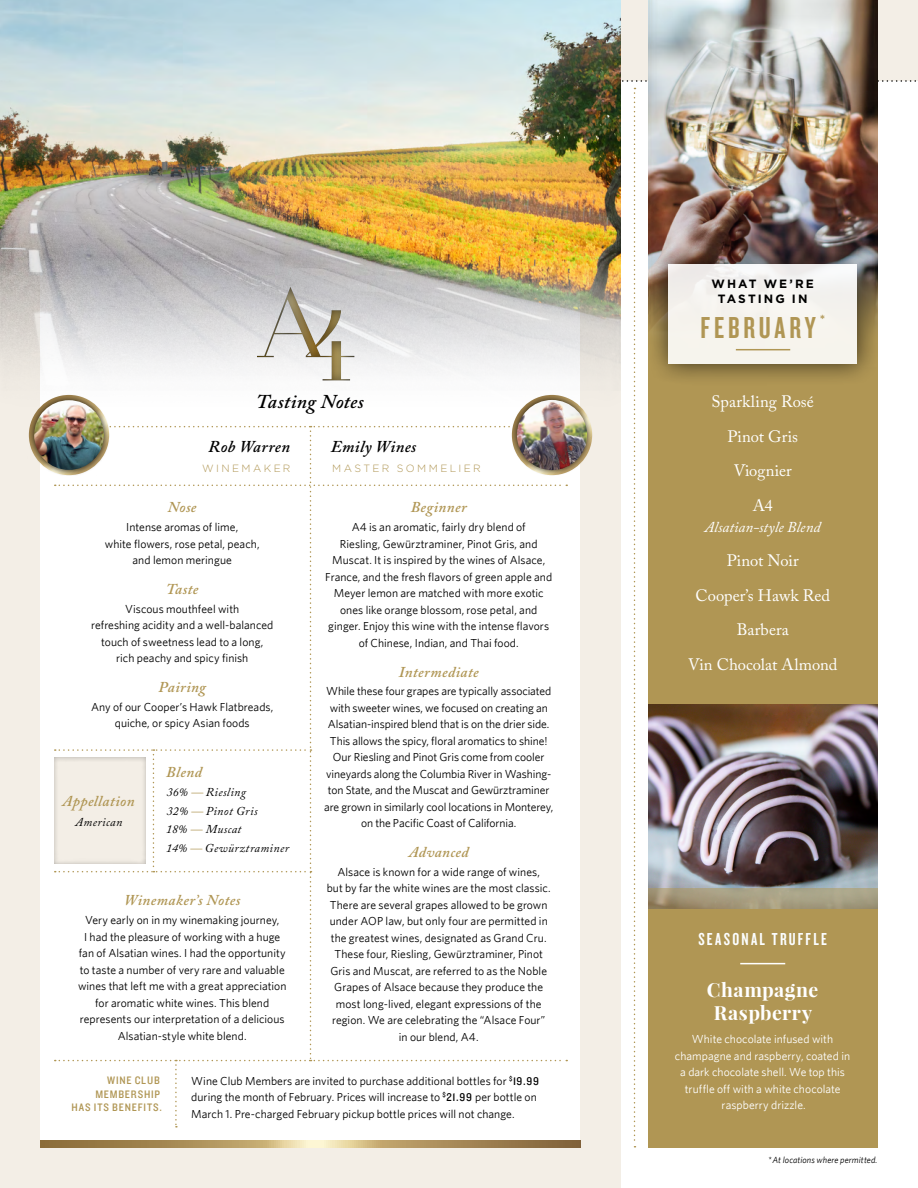
<style>
.page{position:relative;width:918px;height:1188px;background:#fff}
.page>*{position:absolute;margin:0;border:0;box-sizing:border-box;transform-origin:0 0}
.t1{font:31.5px "Knockout HTF48 Featherweight";letter-spacing:.12em;color:#b09654}
.t2{font:700 19.5px/22.5px "Playfair Display";letter-spacing:.025em;color:#fff;text-align:center}
.t3{font:italic 600 19.5px "Adobe Caslon Pro";letter-spacing:.015em;color:#000}
.t4{font:18px "Knockout HTF48 Featherweight";letter-spacing:.125em;color:#fcfeff}
.t5{font:16.5px/34.5px "Adobe Caslon Pro";color:#fff;text-align:center}
.t6{font:italic 600 16.5px "Adobe Caslon Pro";letter-spacing:.02em;color:#000}
.t7{font:italic 600 15px "Adobe Caslon Pro";letter-spacing:.025em;color:#b09654}
.t8{font:italic 15px "Adobe Caslon Pro";letter-spacing:.005em;color:#fff}
.t9{font:italic 12px/18.8px "Adobe Caslon Pro";letter-spacing:.035em;color:#000}
.t10{font:700 12px/15px "Gotham";letter-spacing:.17em;color:#000;text-align:center}
.t11{font:11.7px/16.5px "Whitney";color:#000;text-align:center}
.t12{font:11.7px/16.5px "Whitney";letter-spacing:.005em;color:#fff;text-align:center}
.t13{font:11.25px/13.5px "Knockout HTF30 Junior Welterwt";letter-spacing:.075em;color:#b09654;text-align:right}
.t14{font:300 10.5px "Gotham";letter-spacing:.225em;color:#b09654}
.t15{font:italic 9px "Whitney";letter-spacing:.01em;color:#000}
.s1{color:#b09654}
.s2{font-family:"Knockout HTF30 Junior Welterwt"}
</style>
<div class="page">
<div style="left:0;top:0;width:621px;height:1188px;background:#f3eee6"></div>
<div style="left:40px;top:81px;width:540px;height:1067px;background:#fff"></div>
<div style="left:0;top:0;width:918px;height:81px;background:#f3eee6"></div>
<svg style="left:622px;top:80px;width:294px;height:2px"></svg>
<img style="left:0;top:0;width:621px;height:375px">
<svg style="left:634px;top:88px;width:1px;height:1060px"></svg>
<div style="left:648px;top:0;width:230px;height:1148px;background:#b09654"></div>
<img style="left:648px;top:0;width:230px;height:241px">
<div style="left:645px;top:241px;width:235px;height:145px;background:#000;opacity:.75"></div>
<div style="left:668px;top:264px;width:189px;height:100px;background:#f6f4ed"></div>
<hr style="left:736px;top:349px;width:54px;height:1px;background:#b09654">
<svg style="left:40px;top:1141px;width:540px;height:7px;background:#b09664"></svg>
<img style="left:648px;top:704px;width:230px;height:184px">
<svg style="left:648px;top:888px;width:230px;height:21px;background:#a49b7e"></svg>
<hr style="left:740px;top:963px;width:45px;height:1px;background:#fff">
<svg style="left:55px;top:426px;width:512px;height:702px"></svg>
<div style="left:40px;top:746px;width:118px;height:120px;background:#000;opacity:.3"></div>
<div style="left:28px;top:394px;width:82px;height:82px;background:#000;opacity:.75"></div>
<img style="left:34px;top:400px;width:70px;height:70px;border-radius:35px">
<div style="left:511px;top:394px;width:82px;height:82px;background:#000;opacity:.75"></div>
<img style="left:517px;top:400px;width:70px;height:70px;border-radius:35px">
<div style="left:242px;top:277px;width:124px;height:106px;background:#000;opacity:.75"></div>
<h2 class="t3" style="left:256px;top:390px;width:109px">Tasting Notes</h2>
<h3 class="t6" style="left:209px;top:437px;width:83px">Rob Warren</h3>
<p class="t14" style="left:202px;top:461px;width:90px">WINEMAKER</p>
<p class="t7" style="left:168px;top:498px;width:30px">Nose</p>
<p class="t11" style="left:105px;top:519px;width:156px">Intense aromas of lime,<br>white flowers, rose petal, peach, and lemon meringue</p>
<p class="t7" style="left:166px;top:580px;width:34px">Taste</p>
<p class="t11" style="left:91px;top:600px;width:184px">Viscous mouthfeel with<br>refreshing acidity and a well-balanced touch of sweetness lead to a long, rich peachy and spicy finish</p>
<p class="t7" style="left:159px;top:678px;width:49px">Pairing</p>
<p class="t11" style="left:91px;top:698px;width:184px">Any of our Cooper’s Hawk Flatbreads, quiche, or spicy Asian foods</p>
<p class="t7" style="left:63px;top:792px;width:73px">Appellation</p>
<p class="t9" style="left:76px;top:813px;width:48px">American</p>
<p class="t7" style="left:166px;top:763px;width:37px">Blend</p>
<p class="t9" style="left:166px;top:782px;width:124px">36% <span class="s1">—</span> Riesling<br>32% <span class="s1">—</span> Pinot Gris<br>18% <span class="s1">—</span> Muscat<br>14% <span class="s1">—</span> Gewürztraminer</p>
<p class="t7" style="left:124px;top:891px;width:118px">Winemaker’s Notes</p>
<p class="t11" style="left:78px;top:911px;width:210px">Very early on in my winemaking journey,<br>I had the pleasure of working with a huge fan of Alsatian wines. I had the opportunity to taste a number of very rare and valuable wines that left me with a great appreciation for aromatic white wines. This blend represents our interpretation of a delicious Alsatian-style white blend.</p>
<h3 class="t6" style="left:331px;top:437px;width:87px">Emily Wines</h3>
<p class="t14" style="left:332px;top:461px;width:150px">MASTER SOMMELIER</p>
<p class="t7" style="left:411px;top:498px;width:58px">Beginner</p>
<p class="t11" style="left:325px;top:519px;width:228px">A4 is an aromatic, fairly dry blend of<br>Riesling, Gewürztraminer, Pinot Gris, and Muscat. It is inspired by the wines of Alsace, France, and the fresh flavors of green apple and Meyer lemon are matched with more exotic ones like orange blossom, rose petal, and ginger. Enjoy this wine with the intense flavors of Chinese, Indian, and Thai food.</p>
<p class="t7" style="left:399px;top:663px;width:81px">Intermediate</p>
<p class="t11" style="left:324px;top:683px;width:231px">While these four grapes are typically associated with sweeter wines, we focused on creating an Alsatian-inspired blend that is on the drier side.<br>This allows the spicy, floral aromatics to shine!<br>Our Riesling and Pinot Gris come from cooler vineyards along the Columbia River in Washing&shy;ton State, and the Muscat and Gewürztraminer are grown in similarly cool locations in Monterey, on the Pacific Coast of California.</p>
<p class="t7" style="left:409px;top:843px;width:61px">Advanced</p>
<p class="t11" style="left:327px;top:863px;width:226px">Alsace is known for a wide range of wines,<br>but by far the white wines are the most classic.<br>There are several grapes allowed to be grown under AOP law, but only four are permitted in the greatest wines, designated as Grand Cru.<br>These four, Riesling, Gewürztraminer, Pinot Gris and Muscat, are referred to as the Noble Grapes of Alsace because they produce the most long-lived, elegant expressions of the region. We are celebrating the “Alsace Four” in our blend, A4.</p>
<p class="t13" style="left:71px;top:1074px;width:92px">WINE CLUB<br>MEMBERSHIP<br>HAS ITS BENEFITS.</p>
<p class="t11" style="left:191px;top:1072px;width:349px;text-align:left">Wine Club Members are invited to purchase additional bottles for <sup>$</sup><span class="s2">19.99 </span>during the month of February. Prices will increase to <sup>$</sup><span class="s2">21.99</span> per bottle on<br>March 1. Pre-charged February pickup bottle prices will not change.</p>
<p class="t10" style="left:712px;top:276px;width:104px">WHAT WE’RE<br>TASTING IN</p>
<h1 class="t1" style="left:701px;top:312px;width:126px">FEBRUARY<sup>*</sup></h1>
<h3 class="t5" style="left:712px;top:384px;width:104px">Sparkling Rosé<br>Pinot Gris<br>Viognier<br>A4</h3>
<p class="t8" style="left:705px;top:518px;width:117px">Alsatian-style Blend</p>
<h3 class="t5" style="left:688px;top:543px;width:151px">Pinot Noir<br>Cooper’s Hawk Red<br>Barbera<br>Vin Chocolat Almond</h3>
<h3 class="t4" style="left:698px;top:930px;width:130px">SEASONAL TRUFFLE</h3>
<h2 class="t2" style="left:707px;top:979px;width:113px">Champagne<br>Raspberry</h2>
<p class="t12" style="left:675px;top:1031px;width:177px">White chocolate infused with champagne and raspberry, coated in a dark chocolate shell. We top this truffle off with a white chocolate raspberry drizzle.</p>
<p class="t15" style="left:768px;top:1154px;width:111px">*At locations where permitted.</p>
</div>
